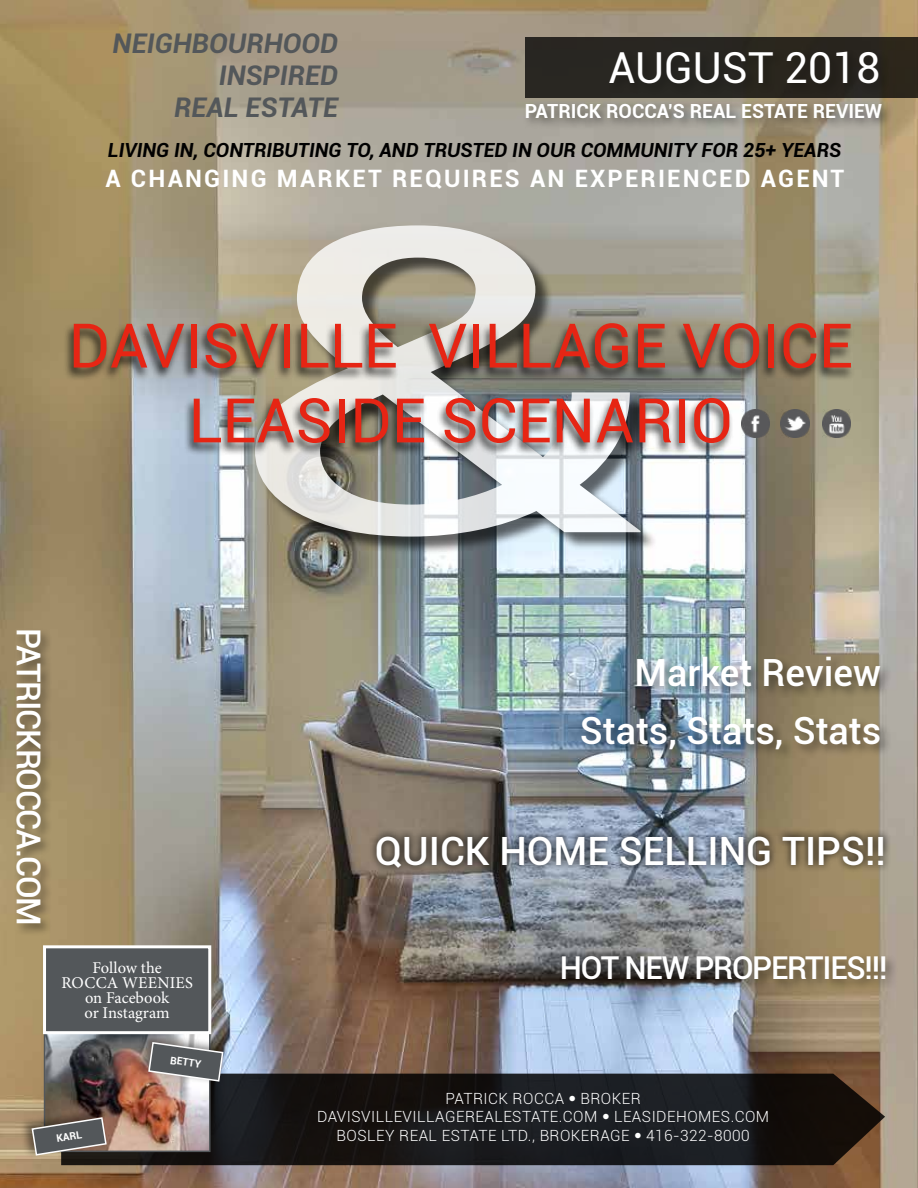
<style>
.page{position:relative;width:918px;height:1188px;background:#fff}
.page>*{position:absolute;margin:0;border:0;box-sizing:border-box;transform-origin:0 0}
.t1{font:425.4px "Roboto";color:#fff;scale:1.59 1}
.t2{font:61.5px/74.8px "Roboto";color:#e62514;text-align:center}
.t3{font:42.75px "Roboto";color:#fff}
.t4{font:500 39px "Roboto";color:#fff}
.t5{font:500 37.5px/57.8px "Roboto";color:#fff;text-align:right}
.t6{font:500 33px "Roboto";letter-spacing:-.04em;color:#fff}
.t7{font:500 31.5px "Roboto";letter-spacing:-.04em;color:#fff}
.t8{font:italic 700 27.15px/32.1px "Roboto";color:#53575a;text-align:right}
.t9{font:700 24px "Roboto";letter-spacing:.09em;color:#fff}
.t10{font:italic 700 19.5px "Roboto";color:#000}
.t11{font:700 19.5px "Roboto";color:#fff}
.t12{font:16.5px/15px "Minion Pro";color:#fff;text-align:center}
.t13{font:300 15.45px/18.5px "Roboto";letter-spacing:.03em;color:#fff;text-align:center}
.t14{font:700 10.35px "Roboto";color:#fff}
.s1{font-family:"Helvetica Neue LT Std";font-weight:100;font-stretch:expanded}
</style>
<div class="page">
<img style="left:0;top:0;width:918px;height:1188px">
<svg style="left:61px;top:1074px;width:824px;height:91px;background:#1c1a1a"></svg>
<div style="left:368px;top:828px;width:524px;height:47px;background:#000;opacity:.75"></div>
<div style="left:559px;top:953px;width:339px;height:39px;background:#000;opacity:.45"></div>
<div style="left:13px;top:627px;width:40px;height:309px;background:#000;opacity:.45"></div>
<div style="left:525px;top:38px;width:393px;height:60px;background:#292622"></div>
<div style="left:607px;top:48px;width:284px;height:47px;background:#27241e"></div>
<div style="left:578px;top:655px;width:315px;height:106px;background:#000;opacity:.45"></div>
<div style="left:258px;top:228px;width:401px;height:327px;background:#000;opacity:.75"></div>
<div style="left:63px;top:322px;width:792px;height:134px;background:#000;opacity:.75"></div>
<div style="left:523px;top:101px;width:371px;height:30px;background:#000;opacity:.45"></div>
<img style="left:47px;top:1035px;width:161px;height:114px">
<div style="left:44px;top:1032px;width:167px;height:120px;border:2px solid #53575a"></div>
<div style="left:135px;top:1031px;width:90px;height:54px;background:#000;opacity:.45"></div>
<svg style="left:147px;top:1041px;width:77px;height:42px;background:#7b7a7a"></svg>
<div style="left:19px;top:1106px;width:89px;height:53px;background:#000;opacity:.45"></div>
<svg style="left:31px;top:1116px;width:77px;height:40px;background:#6b6662"></svg>
<div style="left:45px;top:947px;width:165px;height:86px;background:#53575a"></div>
<div style="left:43px;top:945px;width:168px;height:89px;border:3px solid #fff"></div>
<h3 class="t8" style="left:113px;top:26px;width:227px">NEIGHBOURHOOD<br>INSPIRED<br>REAL ESTATE</h3>
<h3 class="t3" style="left:608px;top:37px;width:274px">AUGUST 2018</h3>
<p class="t11" style="left:525px;top:97px;width:359px">PATRICK ROCCA’S REAL ESTATE REVIEW</p>
<p class="t10" style="left:108px;top:137px;width:735px">LIVING IN, CONTRIBUTING TO, AND TRUSTED IN OUR COMMUNITY FOR 25+ YEARS</p>
<h3 class="t9" style="left:105px;top:161px;width:740px">A CHANGING MARKET REQUIRES AN EXPERIENCED AGENT</h3>
<h1 class="t1" style="left:234px;top:83px;width:267px">&amp;</h1>
<h2 class="t2" style="left:69px;top:306px;width:786px">DAVISVILLE VILLAGE VOICE<br>LEASIDE SCENARIO</h2>
<h3 class="t6" style="left:52px;top:628px;width:299px;rotate:90deg">PATRICKROCCA.COM</h3>
<p class="t12" style="left:61px;top:961px;width:133px">Follow the<br>ROCCA WEENIES on Facebook<br>or Instagram</p>
<p class="t14" style="left:171px;top:1053px;width:33px;rotate:8deg">BETTY</p>
<p class="t14" style="left:55px;top:1131px;width:27px;rotate:-9deg">KARL</p>
<h3 class="t5" style="left:580px;top:642px;width:303px">Market Review<br>Stats, Stats, Stats</h3>
<h3 class="t4" style="left:375px;top:823px;width:513px">QUICK HOME SELLING TIPS!!</h3>
<h3 class="t7" style="left:560px;top:946px;width:329px">HOT NEW PROPERTIES!!!</h3>
<p class="t13" style="left:317px;top:1088px;width:454px">PATRICK ROCCA <span class="s1">•</span> BROKER<br>DAVISVILLEVILLAGEREALESTATE.COM <span class="s1">•</span> LEASIDEHOMES.COM<br>BOSLEY REAL ESTATE LTD., BROKERAGE <span class="s1">•</span> 416-322-8000</p>
</div>
